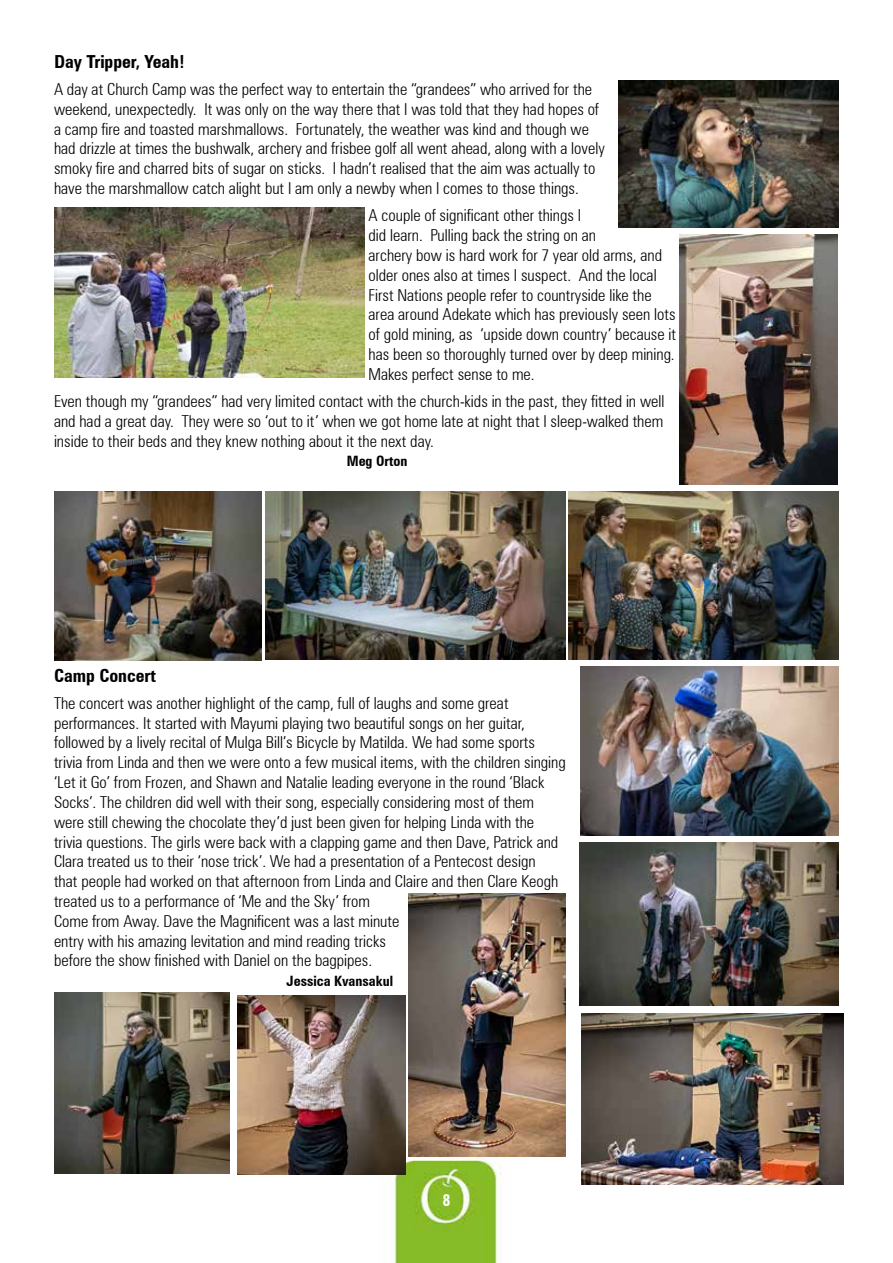
<style>
.page{position:relative;width:893px;height:1263px;background:#fff}
.page>*{position:absolute;margin:0;border:0;box-sizing:border-box;transform-origin:0 0}
.t1{font:700 condensed 18px "Zurich BT";color:#000}
.t2{font:300 condensed 16.5px/19.8px "Zurich BT";color:#000}
.t3{font:700 condensed 16.5px "Zurich BT";color:#fff}
.t4{font:700 condensed 14.25px "Zurich BT";color:#000}
</style>
<div class="page">
<img style="left:380px;top:1146px;width:131px;height:117px">
<img style="left:54px;top:207px;width:310px;height:171px">
<img style="left:679px;top:234px;width:158px;height:251px">
<img style="left:581px;top:1014px;width:262px;height:170px">
<img style="left:54px;top:492px;width:207px;height:168px">
<img style="left:409px;top:894px;width:156px;height:262px">
<img style="left:266px;top:491px;width:299px;height:168px">
<img style="left:579px;top:842px;width:260px;height:163px">
<img style="left:569px;top:491px;width:270px;height:168px">
<img style="left:54px;top:993px;width:175px;height:181px">
<img style="left:580px;top:667px;width:259px;height:169px">
<img style="left:618px;top:80px;width:221px;height:147px">
<img style="left:237px;top:995px;width:169px;height:179px">
<p class="t1" style="left:54px;top:50px;width:132px">Day Tripper, Yeah!</p>
<p class="t2" style="left:54px;top:79px;width:552px">A day at Church Camp was the perfect way to entertain the “grandees” who arrived for the weekend, unexpectedly. It was only on the way there that I was told that they had hopes of a camp fire and toasted marshmallows. Fortunately, the weather was kind and though we had drizzle at times the bushwalk, archery and frisbee golf all went ahead, along with a lovely smoky fire and charred bits of sugar on sticks. I hadn’t realised that the aim was actually to have the marshmallow catch alight but I am only a newby when I comes to those things.</p>
<p class="t2" style="left:369px;top:205px;width:309px">A couple of significant other things I<br>did learn. Pulling back the string on an<br>archery bow is hard work for 7 year old arms, and older ones also at times I suspect. And the local First Nations people refer to countryside like the area around Adekate which has previously seen lots of gold mining, as ‘upside down country’ because it has been so thoroughly turned over by deep mining.<br>Makes perfect sense to me.</p>
<p class="t2" style="left:54px;top:391px;width:612px;text-align:justify">Even though my “grandees” had very limited contact with the church-kids in the past, they fitted in well and had a great day. They were so ‘out to it’ when we got home late at night that I sleep-walked them inside to their beds and they knew nothing about it the next day.</p>
<p class="t4" style="left:347px;top:453px;width:62px">Meg Orton</p>
<p class="t1" style="left:54px;top:664px;width:104px">Camp Concert</p>
<p class="t2" style="left:54px;top:693px;width:513px">The concert was another highlight of the camp, full of laughs and some great performances. It started with Mayumi playing two beautiful songs on her guitar, followed by a lively recital of Mulga Bill’s Bicycle by Matilda. We had some sports trivia from Linda and then we were onto a few musical items, with the children singing ‘Let it Go’ from Frozen, and Shawn and Natalie leading everyone in the round ‘Black Socks’. The children did well with their song, especially considering most of them were still chewing the chocolate they’d just been given for helping Linda with the trivia questions. The girls were back with a clapping game and then Dave, Patrick and Clara treated us to their ‘nose trick’. We had a presentation of a Pentecost design<br>that people had worked on that afternoon from Linda and Claire and then Clare Keogh treated us to a performance of ‘Me and the Sky’ from<br>Come from Away. Dave the Magnificent was a last minute<br>entry with his amazing levitation and mind reading tricks<br>before the show finished with Daniel on the bagpipes.</p>
<p class="t4" style="left:287px;top:972px;width:108px">Jessica Kvansakul</p>
<p class="t3" style="left:442px;top:1190px;width:10px">8</p>
</div>
